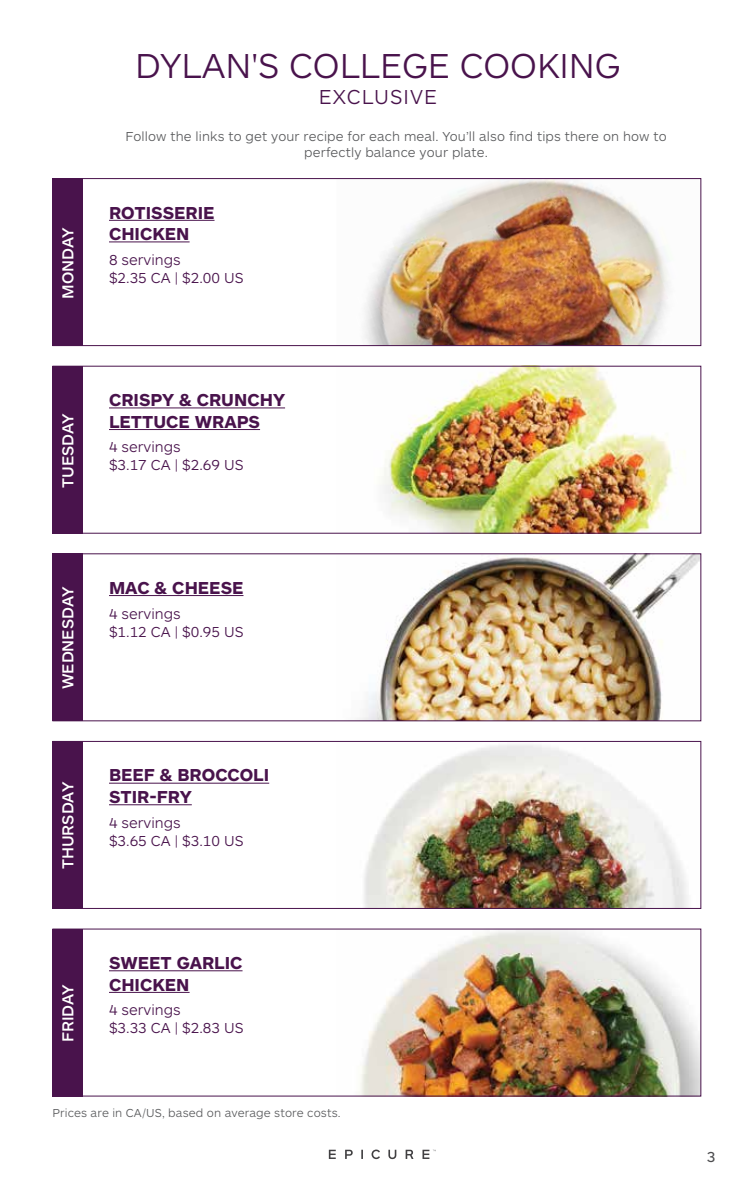
<style>
.page{position:relative;width:756px;height:1188px;background:#fff}
.page>*{position:absolute;margin:0;border:0;box-sizing:border-box;transform-origin:0 0}
.t1{font:300 36px "ARS Maquette Pro";color:#49134c}
.t2{font:300 21px "ARS Maquette Pro";letter-spacing:.05em;color:#49134c}
.t3{font:700 18px/21.6px "ARS Maquette Pro";color:#49134c}
.t4{font:500 16.5px "ARS Maquette Pro";color:#fff}
.t5{font:300 15px/18px "ARS Maquette Pro";color:#49134c}
.t6{font:15px "ARS Maquette Pro";color:#4d4d4f}
.t7{font:300 13.5px/15.8px "ARS Maquette Pro";letter-spacing:.01em;color:#58595b;text-align:center}
.t8{font:300 12px "ARS Maquette Pro";letter-spacing:.01em;color:#58595b}
</style>
<div class="page">
<img style="left:359px;top:555px;width:340px;height:164px">
<img style="left:382px;top:368px;width:303px;height:164px">
<img style="left:364px;top:180px;width:305px;height:164px">
<img style="left:359px;top:931px;width:340px;height:163px">
<img style="left:364px;top:745px;width:324px;height:162px">
<svg style="left:329px;top:1150px;width:7px;height:9px"></svg>
<svg style="left:345px;top:1150px;width:8px;height:9px"></svg>
<svg style="left:361px;top:1150px;width:2px;height:9px"></svg>
<svg style="left:388px;top:1150px;width:8px;height:9px"></svg>
<svg style="left:406px;top:1150px;width:7px;height:9px"></svg>
<svg style="left:423px;top:1150px;width:13px;height:9px"></svg>
<svg style="left:372px;top:1150px;width:8px;height:9px"></svg>
<div style="left:53px;top:929px;width:30px;height:167px;background:#49134c"></div>
<div style="left:52px;top:929px;width:649px;height:167px;border:1px solid #49134c"></div>
<hr style="left:109px;top:970px;width:134px;height:1px;background:#49134c">
<hr style="left:109px;top:992px;width:81px;height:1px;background:#49134c">
<div style="left:53px;top:742px;width:30px;height:167px;background:#49134c"></div>
<div style="left:52px;top:741px;width:649px;height:168px;border:1px solid #49134c"></div>
<hr style="left:109px;top:783px;width:160px;height:1px;background:#49134c">
<hr style="left:109px;top:804px;width:83px;height:1px;background:#49134c">
<div style="left:53px;top:554px;width:30px;height:167px;background:#49134c"></div>
<div style="left:52px;top:553px;width:649px;height:168px;border:1px solid #49134c"></div>
<hr style="left:109px;top:595px;width:134px;height:1px;background:#49134c">
<div style="left:53px;top:366px;width:30px;height:167px;background:#49134c"></div>
<div style="left:52px;top:366px;width:649px;height:168px;border:1px solid #49134c"></div>
<hr style="left:109px;top:407px;width:176px;height:1px;background:#49134c">
<hr style="left:109px;top:429px;width:151px;height:1px;background:#49134c">
<div style="left:53px;top:179px;width:30px;height:167px;background:#49134c"></div>
<div style="left:52px;top:178px;width:649px;height:168px;border:1px solid #49134c"></div>
<hr style="left:109px;top:220px;width:106px;height:1px;background:#49134c">
<hr style="left:109px;top:241px;width:81px;height:1px;background:#49134c">
<p class="t4" style="left:57px;top:299px;width:73px;rotate:-90deg">MONDAY</p>
<h1 class="t1" style="left:135px;top:43px;width:487px">DYLAN'S COLLEGE COOKING</h1>
<h2 class="t2" style="left:319px;top:83px;width:120px">EXCLUSIVE</h2>
<p class="t7" style="left:125px;top:128px;width:543px">Follow the links to get your recipe for each meal. You’ll also find tips there on how to perfectly balance your plate.</p>
<p class="t3" style="left:109px;top:201px;width:107px">ROTISSERIE<br>CHICKEN</p>
<p class="t5" style="left:109px;top:250px;width:136px">8 servings<br>$2.35 CA | $2.00 US</p>
<p class="t4" style="left:57px;top:488px;width:76px;rotate:-90deg">TUESDAY</p>
<p class="t3" style="left:109px;top:388px;width:178px">CRISPY &amp; CRUNCHY<br>LETTUCE WRAPS</p>
<p class="t5" style="left:109px;top:438px;width:136px">4 servings<br>$3.17 CA | $2.69 US</p>
<p class="t4" style="left:57px;top:689px;width:104px;rotate:-90deg">WEDNESDAY</p>
<p class="t3" style="left:109px;top:576px;width:136px">MAC &amp; CHEESE</p>
<p class="t5" style="left:109px;top:604px;width:136px">4 servings<br>$1.12 CA | $0.95 US</p>
<p class="t4" style="left:57px;top:869px;width:89px;rotate:-90deg">THURSDAY</p>
<p class="t4" style="left:57px;top:1042px;width:59px;rotate:-90deg">FRIDAY</p>
<p class="t3" style="left:109px;top:763px;width:162px">BEEF &amp; BROCCOLI<br>STIR-FRY</p>
<p class="t5" style="left:109px;top:813px;width:136px">4 servings<br>$3.65 CA | $3.10 US</p>
<p class="t3" style="left:109px;top:951px;width:135px">SWEET GARLIC<br>CHICKEN</p>
<p class="t5" style="left:109px;top:1000px;width:136px">4 servings<br>$3.33 CA | $2.83 US</p>
<p class="t8" style="left:52px;top:1105px;width:290px">Prices are in CA/US, based on average store costs.</p>
<p class="t6" style="left:707px;top:1147px;width:10px">3</p>
</div>
